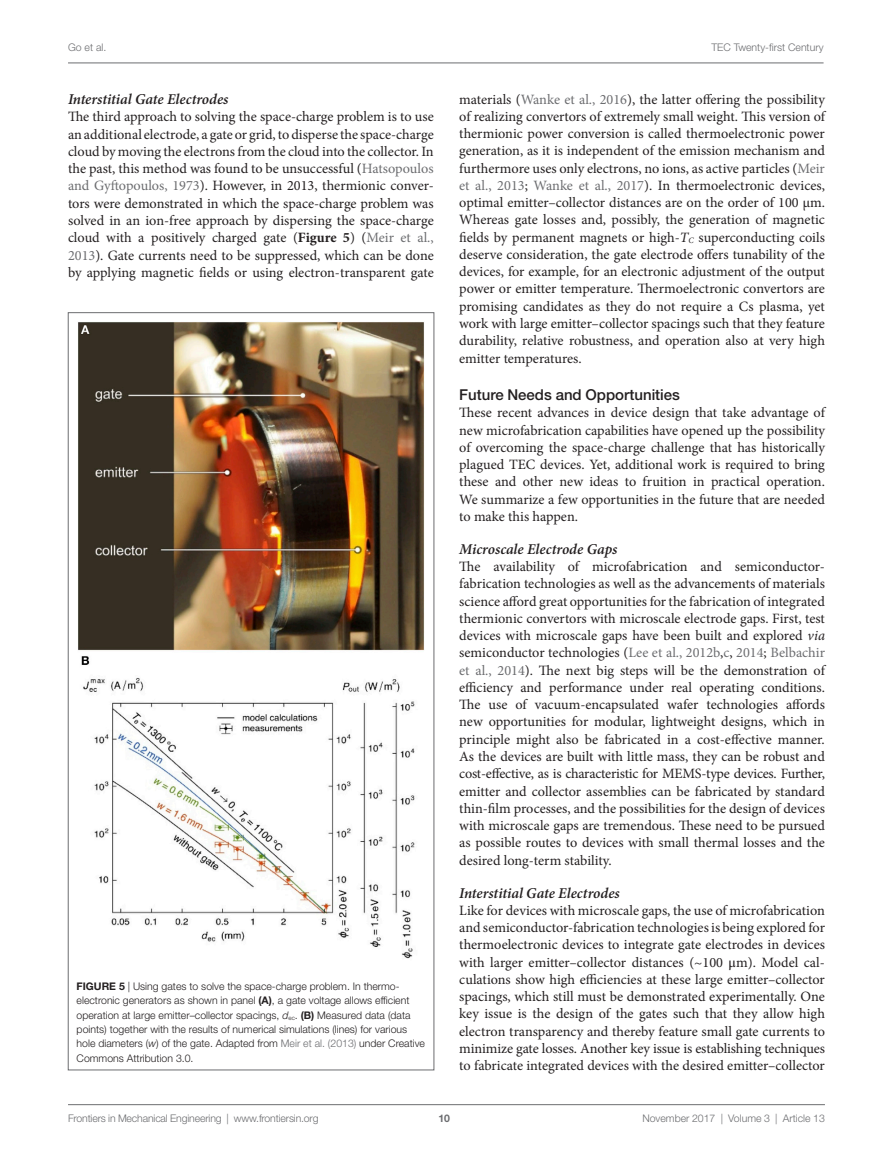
<style>
.page{position:relative;width:893px;height:1170px;background:#fff}
.page>*{position:absolute;margin:0;border:0;box-sizing:border-box;transform-origin:0 0}
.t1{font:italic 600 15px "Minion Pro";color:#231f20}
.t2{font:500 15px "Helvetica Neue LT Std";color:#231f20}
.t3{font:14.25px/17.2px "Minion Pro";color:#231f20;text-align:justify}
.t4{font:300 10.5px/14.2px "Helvetica Neue LT Std";color:#231f20}
.t5{font:300 10.5px "Helvetica Neue LT Std";letter-spacing:-.015em;color:#6c6d70}
.t6{font:700 10.5px "Helvetica Neue LT Std";color:#6c6d70}
.s1{color:#6c6d70}
.s2{font-weight:700}
.s3{font-style:italic}
.s4{font-family:"STIX General"}
</style>
<div class="page">
<img style="left:78px;top:322px;width:346px;height:637px">
<hr style="left:68px;top:63px;width:756px;height:1px;background:#6c6d70">
<hr style="left:68px;top:1104px;width:757px;height:1px;background:#6c6d70">
<p class="t5" style="left:68px;top:41px;width:40px">Go et al.</p>
<p class="t5" style="left:711px;top:41px;width:114px">TEC Twenty-first Century</p>
<p class="t1" style="left:68px;top:89px;width:162px">Interstitial Gate Electrodes</p>
<p class="t3" style="left:68px;top:108px;width:367px">The third approach to solving the space-charge problem is to use an additional electrode, a gate or grid, to disperse the space-charge cloud by moving the electrons from the cloud into the collector. In the past, this method was found to be unsuccessful (<span class="s1">Hatsopoulos and Gyftopoulos, 1973</span>). However, in 2013, thermionic conver&shy;tors were demonstrated in which the space-charge problem was solved in an ion-free approach by dispersing the space-charge cloud with a positively charged gate (<span class="s2">Figure 5</span>) (<span class="s1">Meir et al., 2013</span>). Gate currents need to be suppressed, which can be done by applying magnetic fields or using electron-transparent gate</p>
<p class="t4" style="left:77px;top:979px;width:350px"><span class="s2">FIGURE 5</span> | Using gates to solve the space-charge problem. In thermo&shy;electronic generators as shown in panel <span class="s2">(A)</span>, a gate voltage allows efficient operation at large emitter–collector spacings, <span class="s3">d</span><sub>ec</sub>. <span class="s2">(B)</span> Measured data (data points) together with the results of numerical simulations (lines) for various hole diameters (<span class="s3">w</span>) of the gate. Adapted from <span class="s1">Meir et al. (2013)</span> under Creative Commons Attribution 3.0.</p>
<p class="t3" style="left:459px;top:90px;width:367px">materials (<span class="s1">Wanke et al., 2016</span>), the latter offering the possibility of realizing convertors of extremely small weight. This version of thermionic power conversion is called thermoelectronic power generation, as it is independent of the emission mechanism and furthermore uses only electrons, no ions, as active particles (<span class="s1">Meir et al., 2013</span>; <span class="s1">Wanke et al., 2017</span>). In thermoelectronic devices, optimal emitter–collector distances are on the order of 100 µm.<br>Whereas gate losses and, possibly, the generation of magnetic fields by permanent magnets or high-<span class="s3">T</span><sub>C</sub> superconducting coils deserve consideration, the gate electrode offers tunability of the devices, for example, for an electronic adjustment of the output power or emitter temperature. Thermoelectronic convertors are promising candidates as they do not require a Cs plasma, yet work with large emitter–collector spacings such that they feature durability, relative robustness, and operation also at very high emitter temperatures.</p>
<p class="t2" style="left:459px;top:385px;width:222px">Future Needs and Opportunities</p>
<p class="t3" style="left:459px;top:404px;width:367px">These recent advances in device design that take advantage of new microfabrication capabilities have opened up the possibility of overcoming the space-charge challenge that has historically plagued TEC devices. Yet, additional work is required to bring these and other new ideas to fruition in practical operation.<br>We summarize a few opportunities in the future that are needed to make this happen.</p>
<p class="t1" style="left:459px;top:538px;width:160px">Microscale Electrode Gaps</p>
<p class="t3" style="left:459px;top:558px;width:367px">The availability of microfabrication and semiconductor&shy;fabrication technologies as well as the advancements of materials science afford great opportunities for the fabrication of integrated thermionic convertors with microscale electrode gaps. First, test devices with microscale gaps have been built and explored <span class="s3">via </span>semiconductor technologies (<span class="s1">Lee et al., 2012b</span>,<span class="s1">c</span>, <span class="s1">2014</span>; <span class="s1">Belbachir et al., 2014</span>). The next big steps will be the demonstration of efficiency and performance under real operating conditions.<br>The use of vacuum-encapsulated wafer technologies affords new opportunities for modular, lightweight designs, which in principle might also be fabricated in a cost-effective manner.<br>As the devices are built with little mass, they can be robust and cost-effective, as is characteristic for MEMS-type devices. Further, emitter and collector assemblies can be fabricated by standard thin-film processes, and the possibilities for the design of devices with microscale gaps are tremendous. These need to be pursued as possible routes to devices with small thermal losses and the desired long-term stability.</p>
<p class="t1" style="left:459px;top:882px;width:162px">Interstitial Gate Electrodes</p>
<p class="t3" style="left:459px;top:901px;width:367px">Like for devices with microscale gaps, the use of microfabrication and semiconductor-fabrication technologies is being explored for thermoelectronic devices to integrate gate electrodes in devices with larger emitter–collector distances (~100 <span class="s4">μ</span>m). Model cal&shy;culations show high efficiencies at these large emitter–collector spacings, which still must be demonstrated experimentally. One key issue is the design of the gates such that they allow high electron transparency and thereby feature small gate currents to minimize gate losses. Another key issue is establishing techniques to fabricate integrated devices with the desired emitter–collector</p>
<p class="t5" style="left:68px;top:1111px;width:252px">Frontiers in Mechanical Engineering | www.frontiersin.org</p>
<p class="t5" style="left:642px;top:1111px;width:184px">November 2017 | Volume 3 | Article 13</p>
<p class="t6" style="left:439px;top:1111px;width:13px">10</p>
</div>
